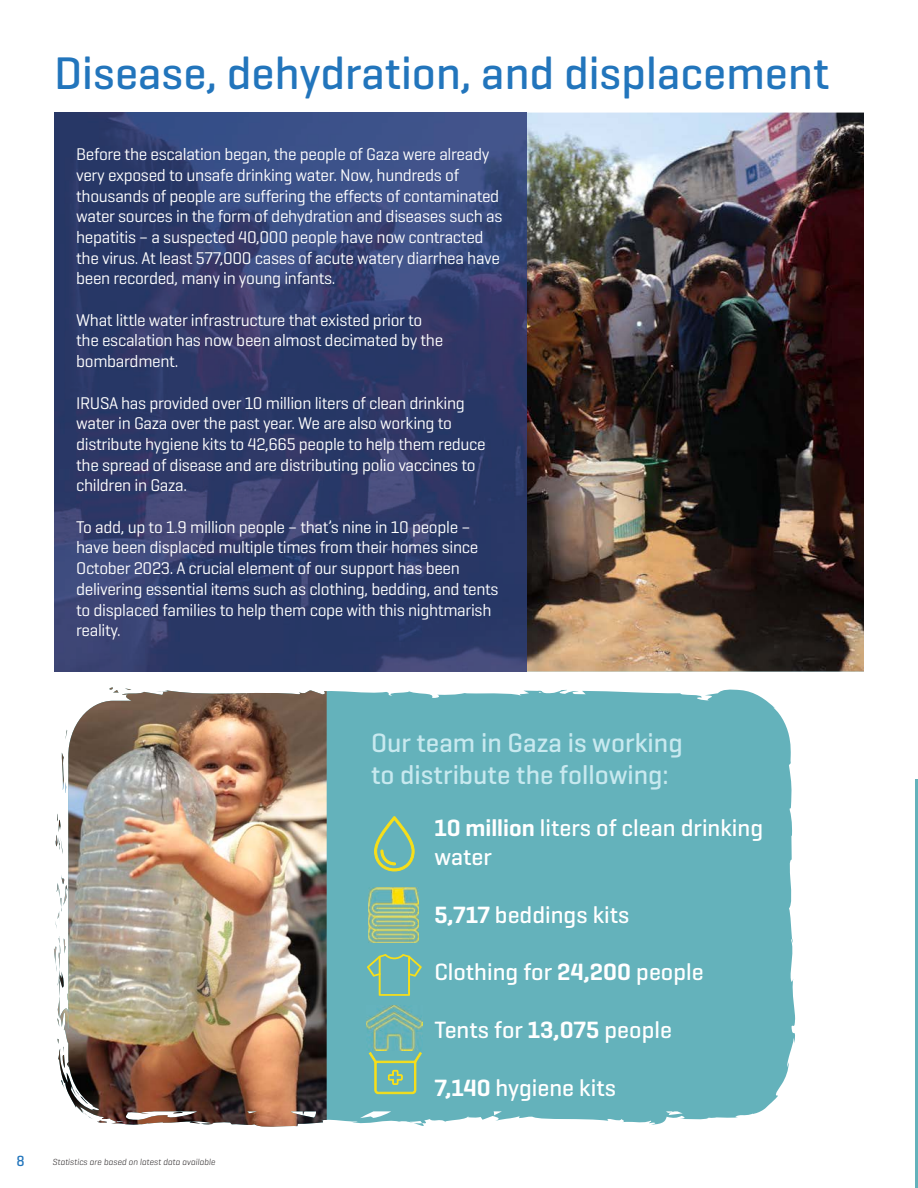
<style>
.page{position:relative;width:918px;height:1188px;background:#fff}
.page>*{position:absolute;margin:0;border:0;box-sizing:border-box;transform-origin:0 0}
.t1{font:500 46.5px "Geogrotesque";color:#2275bc}
.t2{font:500 27px/32.4px "Geogrotesque";color:#c8e9ef}
.t3{font:500 24px/28.8px "Geogrotesque";color:#fff}
.t4{font:17.25px/20.7px "Geogrotesque";letter-spacing:-.02em;color:#fff}
.t5{font:500 15px "Geogrotesque";color:#2275bc}
.t6{font:italic 300 9px "Geogrotesque";color:#231f20}
.s1{font-weight:600}
</style>
<div class="page">
<hr style="left:916px;top:780px;width:2px;height:408px;background:#64b2bb">
<div style="left:54px;top:689px;width:742px;height:437px;background:#64b2bb"></div>
<img style="left:58px;top:687px;width:269px;height:440px">
<img style="left:526px;top:113px;width:338px;height:559px">
<img style="left:54px;top:113px;width:472px;height:559px">
<svg style="left:367px;top:954px;width:55px;height:42px;background:#7bb9a1"></svg>
<svg style="left:374px;top:816px;width:41px;height:55px;background:#83bb97"></svg>
<svg style="left:369px;top:1052px;width:53px;height:42px;background:#82bb99"></svg>
<img style="left:366px;top:1005px;width:56px;height:45px">
<img style="left:368px;top:887px;width:51px;height:56px">
<h1 class="t1" style="left:54px;top:44px;width:777px">Disease, dehydration, and displacement</h1>
<p class="t4" style="left:76px;top:143px;width:428px">Before the escalation began, the people of Gaza were already very exposed to unsafe drinking water. Now, hundreds of thousands of people are suffering the effects of contaminated water sources in the form of dehydration and diseases such as hepatitis – a suspected 40,000 people have now contracted the virus. At least 577,000 cases of acute watery diarrhea have been recorded, many in young infants.</p>
<p class="t4" style="left:76px;top:309px;width:369px">What little water infrastructure that existed prior to the escalation has now been almost decimated by the bombardment.</p>
<p class="t4" style="left:76px;top:392px;width:411px">IRUSA has provided over 10 million liters of clean drinking water in Gaza over the past year. We are also working to distribute hygiene kits to 42,665 people to help them reduce the spread of disease and are distributing polio vaccines to children in Gaza.</p>
<p class="t4" style="left:76px;top:516px;width:424px">To add, up to 1.9 million people – that’s nine in 10 people – have been displaced multiple times from their homes since October 2023. A crucial element of our support has been delivering essential items such as clothing, bedding, and tents to displaced families to help them cope with this nightmarish reality.</p>
<h2 class="t2" style="left:371px;top:726px;width:313px">Our team in Gaza is working to distribute the following:</h2>
<h3 class="t3" style="left:434px;top:813px;width:330px"><span class="s1">10 million</span> liters of clean drinking water</h3>
<p class="t5" style="left:16px;top:1152px;width:10px">8</p>
<p class="t6" style="left:53px;top:1156px;width:164px">Statistics are based on latest data available</p>
<h3 class="t3" style="left:434px;top:900px;width:197px"><span class="s1">5,717</span> beddings kits</h3>
<h3 class="t3" style="left:434px;top:957px;width:271px">Clothing for <span class="s1">24,200</span> people</h3>
<h3 class="t3" style="left:434px;top:1015px;width:239px">Tents for <span class="s1">13,075</span> people</h3>
<h3 class="t3" style="left:434px;top:1073px;width:183px"><span class="s1">7,140</span> hygiene kits</h3>
</div>
